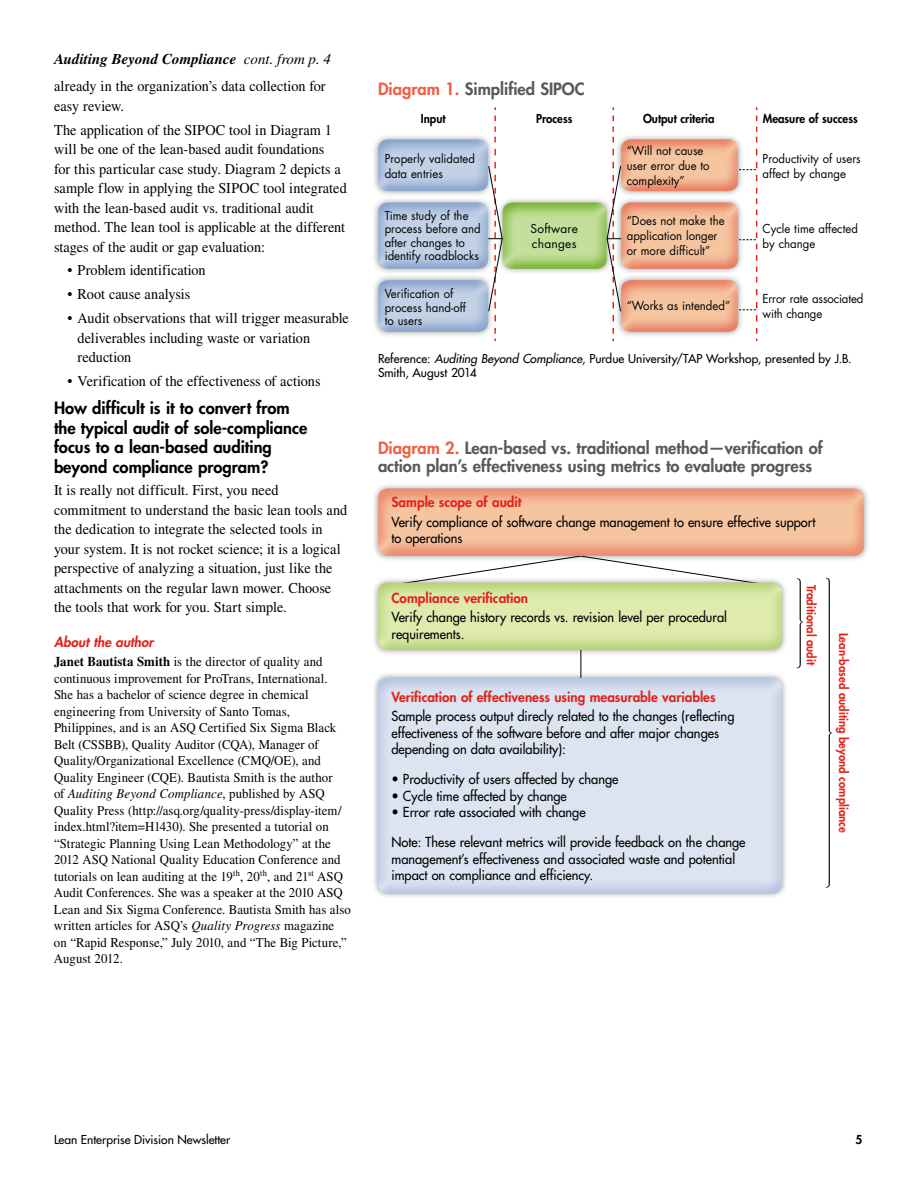
<style>
.page{position:relative;width:918px;height:1188px;background:#fff}
.page>*{position:absolute;margin:0;border:0;box-sizing:border-box;transform-origin:0 0}
.t1{font:800 16.5px/18px "Futura Std";color:#58595b}
.t2{font:800 16.5px/19.5px "Futura Std";color:#000}
.t3{font:15px/19.5px "Times LT Std";color:#000;scale:.95 1}
.t4{font:italic 700 15px "Times LT Std";color:#000}
.t5{font:13.5px/16.5px "Times LT Std";letter-spacing:.005em;color:#000;scale:.95 1}
.t6{font:500 13.5px/16.5px "Futura Std";color:#000;scale:.95 1}
.t7{font:800 13.5px "Futura Std";color:#e2231b}
.t8{font:italic 800 13.5px "Futura Std";color:#e2231b}
.t9{font:12px/15px "Futura Std";color:#000;scale:.95 1}
.t10{font:500 12px/14.4px "Futura Std";color:#000}
.t11{font:800 12px "Futura Std";color:#e2231b;scale:.95 1}
.t12{font:800 12px "Futura Std";color:#000;scale:.95 1}
.t13{font:12px/15px "Futura Std";letter-spacing:.02em;color:#000}
.t14{font:800 12px "Futura Std";color:#000}
.s1{font-weight:400}
.s2{font-weight:700}
.s3{font-style:italic}
.s4{color:#f05f45}
</style>
<div class="page">
<div style="left:372px;top:133px;width:122px;height:64px;background:#000;opacity:.35"></div>
<div style="left:377px;top:139px;width:114px;height:52px;background:#91b0d5;opacity:.8"></div>
<div style="left:615px;top:133px;width:129px;height:64px;background:#000;opacity:.35"></div>
<div style="left:620px;top:139px;width:120px;height:52px;background:#e2231b;opacity:.5"></div>
<div style="left:372px;top:196px;width:122px;height:79px;background:#000;opacity:.35"></div>
<div style="left:377px;top:202px;width:114px;height:68px;background:#91b0d5;opacity:.8"></div>
<div style="left:497px;top:196px;width:116px;height:79px;background:#000;opacity:.35"></div>
<svg style="left:503px;top:202px;width:103px;height:68px;background:#b2d484"></svg>
<div style="left:615px;top:196px;width:129px;height:79px;background:#000;opacity:.35"></div>
<div style="left:620px;top:202px;width:120px;height:68px;background:#e2231b;opacity:.5"></div>
<div style="left:372px;top:274px;width:122px;height:64px;background:#000;opacity:.35"></div>
<div style="left:377px;top:280px;width:114px;height:52px;background:#91b0d5;opacity:.8"></div>
<div style="left:615px;top:274px;width:129px;height:64px;background:#000;opacity:.35"></div>
<div style="left:620px;top:280px;width:120px;height:52px;background:#e2231b;opacity:.5"></div>
<hr style="left:580px;top:649px;width:1px;height:31px;background:#000">
<svg style="left:441px;top:562px;width:278px;height:15px"></svg>
<svg style="left:494px;top:107px;width:2px;height:14px"></svg>
<svg style="left:494px;top:328px;width:2px;height:13px"></svg>
<svg style="left:739px;top:107px;width:18px;height:74px"></svg>
<svg style="left:739px;top:188px;width:18px;height:73px"></svg>
<svg style="left:739px;top:267px;width:18px;height:54px"></svg>
<div style="left:372px;top:482px;width:498px;height:80px;background:#000;opacity:.35"></div>
<div style="left:376px;top:487px;width:490px;height:70px;background:#e2231b;opacity:.35"></div>
<div style="left:372px;top:577px;width:416px;height:79px;background:#000;opacity:.35"></div>
<div style="left:376px;top:581px;width:407px;height:70px;background:#8dc63f;opacity:.5"></div>
<div style="left:372px;top:672px;width:416px;height:228px;background:#000;opacity:.35"></div>
<div style="left:376px;top:676px;width:407px;height:219px;background:#91b0d5;opacity:.5"></div>
<svg style="left:488px;top:127px;width:15px;height:194px"></svg>
<svg style="left:606px;top:107px;width:16px;height:214px"></svg>
<svg style="left:826px;top:578px;width:6px;height:310px"></svg>
<svg style="left:797px;top:578px;width:6px;height:90px"></svg>
<p class="t4" style="left:54px;top:50px;width:278px">Auditing Beyond Compliance <span class="s1">cont. from p. 4</span></p>
<p class="t3" style="left:54px;top:76px;width:288px">already in the organization’s data collection for easy review.</p>
<p class="t3" style="left:54px;top:120px;width:310px">The application of the SIPOC tool in Diagram 1 will be one of the lean-based audit foundations<br>for this particular case study. Diagram 2 depicts a sample flow in applying the SIPOC tool integrated with the lean-based audit vs. traditional audit method. The lean tool is applicable at the different stages of the audit or gap evaluation:</p>
<p class="t3" style="left:67px;top:261px;width:147px">• Problem identification</p>
<p class="t3" style="left:67px;top:284px;width:131px">• Root cause analysis</p>
<p class="t3" style="left:78px;top:308px;width:287px;text-indent:-10px">• Audit observations that will trigger measurable deliverables including waste or variation reduction</p>
<p class="t3" style="left:67px;top:371px;width:268px">• Verification of the effectiveness of actions</p>
<p class="t2" style="left:54px;top:398px;width:255px">How difficult is it to convert from the typical audit of sole-compliance focus to a lean-based auditing beyond compliance program?</p>
<p class="t3" style="left:54px;top:480px;width:310px">It is really not difficult. First, you need commitment to understand the basic lean tools and the dedication to integrate the selected tools in your system. It is not rocket science; it is a logical perspective of analyzing a situation, just like the attachments on the regular lawn mower. Choose the tools that work for you. Start simple.</p>
<p class="t8" style="left:54px;top:633px;width:101px">About the author</p>
<p class="t5" style="left:54px;top:653px;width:314px"><span class="s2">Janet Bautista Smith</span> is the director of quality and continuous improvement for ProTrans, International.<br>She has a bachelor of science degree in chemical engineering from University of Santo Tomas, Philippines, and is an ASQ Certified Six Sigma Black Belt (CSSBB), Quality Auditor (CQA), Manager of Quality/Organizational Excellence (CMQ/OE), and Quality Engineer (CQE). Bautista Smith is the author<br>of <span class="s3">Auditing Beyond Compliance</span>, published by ASQ Quality Press (http://asq.org/quality-press/display-item/ index.html?item=H1430). She presented a tutorial on “Strategic Planning Using Lean Methodology” at the 2012 ASQ National Quality Education Conference and tutorials on lean auditing at the 19<sup>th</sup>, 20<sup>th</sup>, and 21<sup>st</sup> ASQ Audit Conferences. She was a speaker at the 2010 ASQ Lean and Six Sigma Conference. Bautista Smith has also written articles for ASQ’s <span class="s3">Quality Progress</span> magazine<br>on “Rapid Response,” July 2010, and “The Big Picture,” August 2012.</p>
<p class="t1" style="left:378px;top:80px;width:208px"><span class="s4">Diagram 1.</span> Simplified SIPOC</p>
<p class="t12" style="left:421px;top:111px;width:28px">Input</p>
<p class="t12" style="left:536px;top:111px;width:40px">Process</p>
<p class="t12" style="left:643px;top:111px;width:77px">Output criteria</p>
<p class="t12" style="left:763px;top:111px;width:101px">Measure of success</p>
<p class="t9" style="left:385px;top:151px;width:96px">Properly validated data entries</p>
<p class="t9" style="left:627px;top:143px;width:89px">“Will not cause user error due to complexity”</p>
<p class="t9" style="left:763px;top:151px;width:105px">Productivity of users affect by change</p>
<p class="t9" style="left:385px;top:209px;width:102px;line-height:13.5px">Time study of the process before and after changes to identify roadblocks</p>
<p class="t13" style="left:530px;top:221px;width:49px">Software changes</p>
<p class="t9" style="left:627px;top:213px;width:104px">“Does not make the application longer or more difficult”</p>
<p class="t9" style="left:763px;top:221px;width:102px">Cycle time affected by change</p>
<p class="t9" style="left:385px;top:287px;width:87px;line-height:13.5px">Verification of process hand-off to users</p>
<p class="t9" style="left:627px;top:298px;width:110px">“Works as intended”</p>
<p class="t9" style="left:763px;top:291px;width:108px">Error rate associated with change</p>
<p class="t10" style="left:378px;top:351px;width:475px">Reference: <span class="s3">Auditing Beyond Compliance</span>, Purdue University/TAP Workshop, presented by J.B.<br>Smith, August 2014</p>
<p class="t1" style="left:378px;top:439px;width:446px"><span class="s4">Diagram 2.</span> Lean-based vs. traditional method—verification of action plan’s effectiveness using metrics to evaluate progress</p>
<p class="t7" style="left:392px;top:494px;width:132px">Sample scope of audit</p>
<p class="t6" style="left:392px;top:514px;width:448px">Verify compliance of software change management to ensure effective support to operations</p>
<p class="t7" style="left:392px;top:589px;width:138px">Compliance verification</p>
<p class="t6" style="left:392px;top:609px;width:355px">Verify change history records vs. revision level per procedural requirements.</p>
<p class="t7" style="left:392px;top:688px;width:326px">Verification of effectiveness using measurable variables</p>
<p class="t6" style="left:392px;top:708px;width:363px">Sample process output direcly related to the changes (reflecting effectiveness of the software before and after major changes depending on data availability):</p>
<p class="t6" style="left:392px;top:771px;width:240px">• Productivity of users affected by change</p>
<p class="t6" style="left:392px;top:787px;width:186px">• Cycle time affected by change</p>
<p class="t6" style="left:392px;top:804px;width:206px">• Error rate associated with change</p>
<p class="t6" style="left:392px;top:834px;width:374px">Note: These relevant metrics will provide feedback on the change management’s effectiveness and associated waste and potential impact on compliance and efficiency.</p>
<p class="t11" style="left:819px;top:585px;width:86px;rotate:90deg">Traditional audit</p>
<p class="t11" style="left:851px;top:633px;width:212px;rotate:90deg">Lean-based auditing beyond compliance</p>
<p class="t10" style="left:54px;top:1132px;width:178px">Lean Enterprise Division Newsletter</p>
<p class="t14" style="left:855px;top:1132px;width:8px">5</p>
</div>
